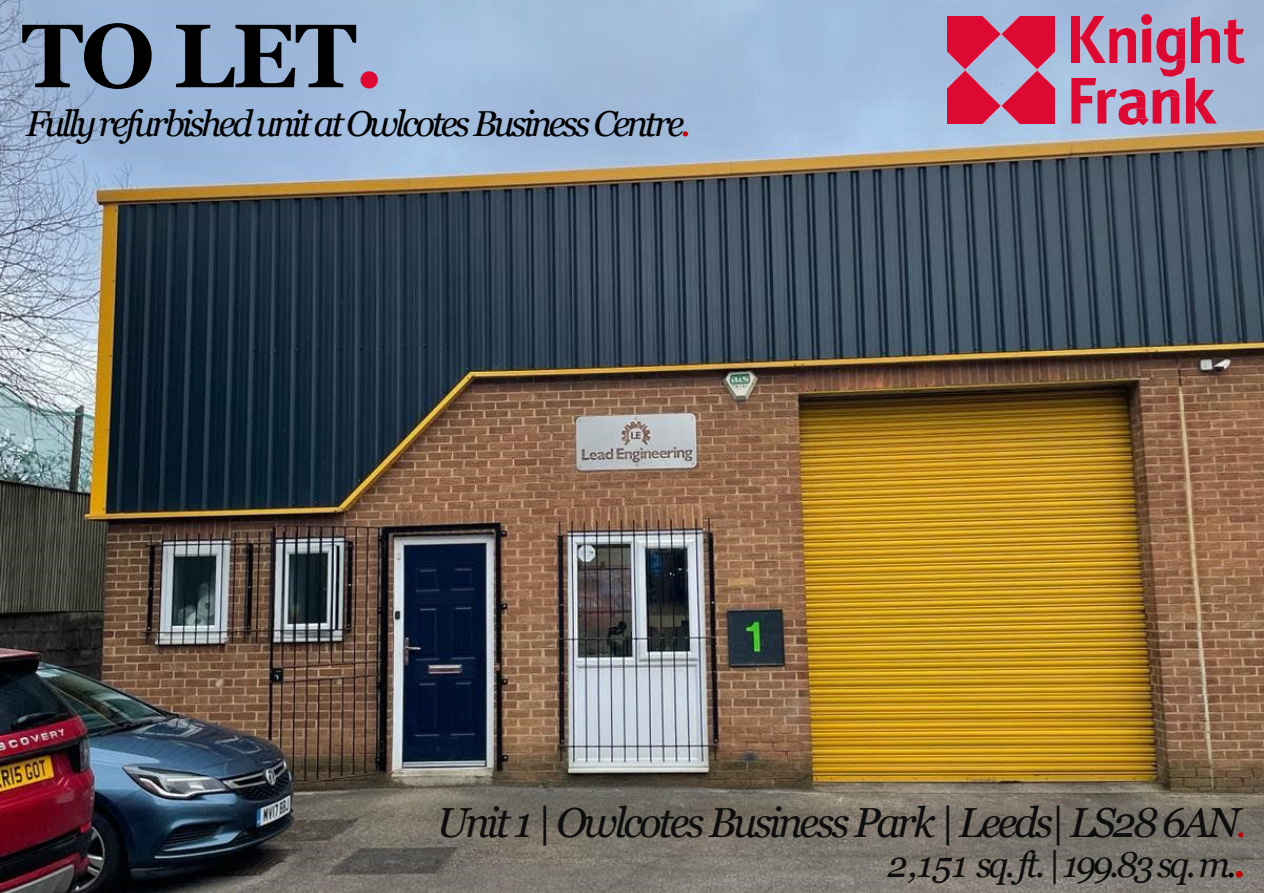
<style>
.page{position:relative;width:1264px;height:893px;background:#fff}
.page>*{position:absolute;margin:0;border:0;box-sizing:border-box;transform-origin:0 0}
.t1{font:700 90px "Georgia";color:#000}
.t2{font:italic 42px "Georgia";letter-spacing:-.075em;color:#0d0d0d}
.t3{font:italic 36px "Georgia";letter-spacing:-.09em;color:#000}
.t4{font:italic 36px "Georgia";letter-spacing:-.09em;color:#0d0d0d}
.s1{color:#dd0932}
.s2{font-weight:700;font-style:normal;font-size:27px;color:#c00000}
.s3{color:#000}
.s4{font-weight:700;font-style:normal;color:#c00000}
</style>
<div class="page">
<img style="left:0;top:0;width:1263px;height:892px">
<img style="left:946px;top:17px;width:108px;height:107px">
<img style="left:1223px;top:19px;width:20px;height:44px">
<img style="left:1216px;top:16px;width:3px;height:46px">
<svg style="left:1071px;top:14px;width:145px;height:111px;background:#bd7598"></svg>
<p class="t1" style="left:22px;top:-2px;width:363px">TO LET<span class="s1">.</span></p>
<p class="t3" style="left:26px;top:101px;width:665px">Fully refurbished unit at Owlcotes Business Centre<span class="s2">.</span></p>
<p class="t2" style="left:436px;top:795px;width:809px">Unit 1 | Owlcotes Business Park | Leeds| LS28 6AN<span class="s2">.</span></p>
<p class="t4" style="left:887px;top:841px;width:359px">2,151 sq. ft. | 199.83 sq. m<span class="s3">.</span><span class="s4">.</span></p>
</div>
